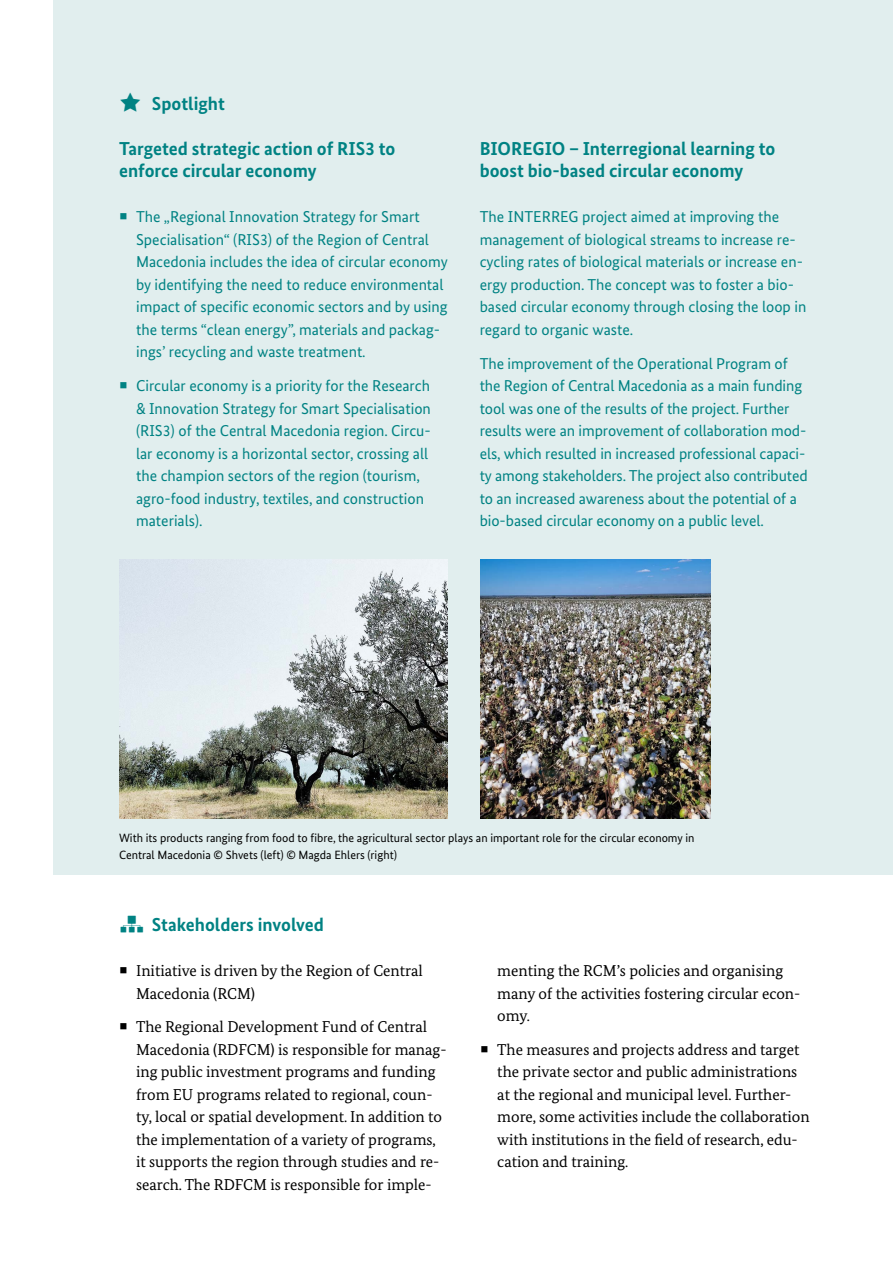
<style>
.page{position:relative;width:893px;height:1263px;background:#fff}
.page>*{position:absolute;margin:0;border:0;box-sizing:border-box;transform-origin:0 0}
.H3-Subhead_Kasten{font:700 18.75px/22.5px "Bundes Sans";color:#008283}
.H2-Subhead{font:700 18.75px "Bundes Sans";color:#008283}
.H2-Subhead_Kasten{font:700 18.75px "Bundes Sans";color:#008283}
.P-Copy_Kasten{font:15.75px/22.5px "Bundes Sans";color:#008283}
.t1{font:15.75px/22.5px "Bundes Serif";color:#000}
.P-Bildunterschrift_8{font:12px/17.2px "Bundes Sans";color:#000}
</style>
<div class="page">
<div style="left:53px;top:0;width:840px;height:875px;background:#e1eeee"></div>
<img style="left:119px;top:560px;width:329px;height:259px">
<img style="left:481px;top:560px;width:230px;height:259px">
<h2 class="H2-Subhead_Kasten" style="left:152px;top:92px;width:74px">Spotlight</h2>
<h3 class="H3-Subhead_Kasten" style="left:119px;top:137px;width:278px">Targeted strategic action of RIS3 to enforce circular economy</h3>
<p class="P-Copy_Kasten" style="left:136px;top:205px;width:313px">The „Regional Innovation Strategy for Smart Specialisation“ (RIS3) of the Region of Central Macedonia includes the idea of circular economy by identifying the need to reduce environmental impact of specific economic sectors and by using the terms “clean energy”, materials and packag&shy;ings’ recycling and waste treatment.</p>
<p class="P-Copy_Kasten" style="left:136px;top:374px;width:296px">Circular economy is a priority for the Research &amp; Innovation Strategy for Smart Specialisation (RIS3) of the Central Macedonia region. Circu&shy;lar economy is a horizontal sector, crossing all the champion sectors of the region (tourism, agro-food industry, textiles, and construction materials).</p>
<h3 class="H3-Subhead_Kasten" style="left:480px;top:137px;width:297px">BIOREGIO – Interregional learning to boost bio-based circular economy</h3>
<p class="P-Copy_Kasten" style="left:480px;top:205px;width:328px">The INTERREG project aimed at improving the management of biological streams to increase re&shy;cycling rates of biological materials or increase en&shy;ergy production. The concept was to foster a bio&shy;based circular economy through closing the loop in regard to organic waste.</p>
<p class="P-Copy_Kasten" style="left:480px;top:352px;width:330px">The improvement of the Operational Program of the Region of Central Macedonia as a main funding tool was one of the results of the project. Further results were an improvement of collaboration mod&shy;els, which resulted in increased professional capaci&shy;ty among stakeholders. The project also contributed to an increased awareness about the potential of a bio-based circular economy on a public level.</p>
<p class="P-Bildunterschrift_8" style="left:119px;top:829px;width:577px">With its products ranging from food to fibre, the agricultural sector plays an important role for the circular economy in<br>Central Macedonia © Shvets (left) © Magda Ehlers (right)</p>
<h2 class="H2-Subhead" style="left:152px;top:913px;width:174px">Stakeholders involved</h2>
<p class="t1" style="left:136px;top:959px;width:288px">Initiative is driven by the Region of Central<br>Macedonia (RCM)</p>
<p class="t1" style="left:136px;top:1015px;width:312px">The Regional Development Fund of Central Macedonia (RDFCM) is responsible for manag&shy;ing public investment programs and funding from EU programs related to regional, coun&shy;ty, local or spatial development. In addition to the implementation of a variety of programs, it supports the region through studies and re&shy;search. The RDFCM is responsible for imple-</p>
<p class="t1" style="left:497px;top:959px;width:305px">menting the RCM’s policies and organising many of the activities fostering circular econ&shy;omy.</p>
<p class="t1" style="left:497px;top:1038px;width:314px">The measures and projects address and target the private sector and public administrations at the regional and municipal level. Further&shy;more, some activities include the collaboration with institutions in the field of research, edu&shy;cation and training.</p>
</div>
